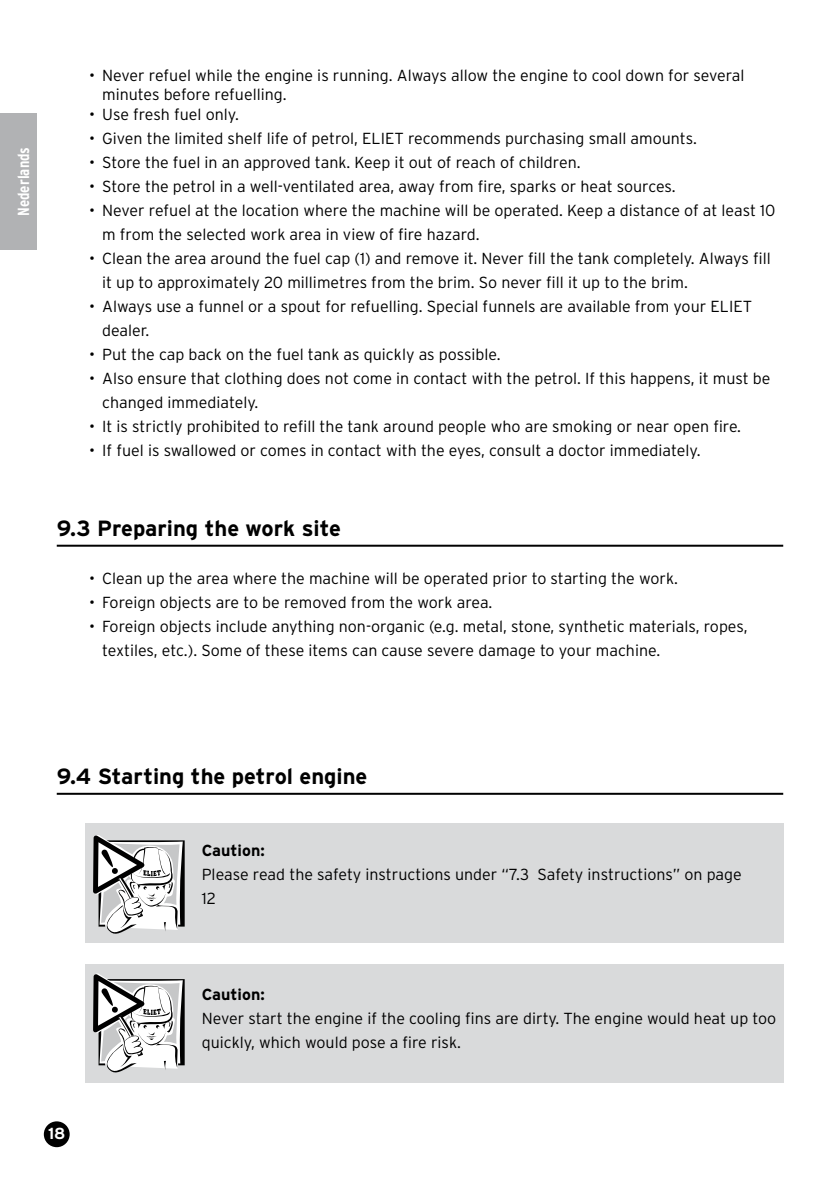
<style>
.page{position:relative;width:840px;height:1191px;background:#fff}
.page>*{position:absolute;margin:0;border:0;box-sizing:border-box;transform-origin:0 0}
.t1{font:700 22px "Interstate";color:#000}
.t2{font:300 16px/24px "Interstate";color:#000}
.t3{font:700 16px "Interstate";color:#000}
.t4{font:700 condensed 16px "Interstate";color:#fff}
.t5{font:700 16px "Interstate";color:#fff}
</style>
<div class="page">
<div style="left:85px;top:823px;width:697px;height:120px;background:#d9dadb"></div>
<svg style="left:93px;top:835px;width:91px;height:98px"></svg>
<div style="left:85px;top:964px;width:697px;height:118px;background:#d9dadb"></div>
<svg style="left:93px;top:973px;width:91px;height:99px"></svg>
<div style="left:45px;top:1122px;width:24px;height:24px;background:#000;border-radius:50%"></div>
<div style="left:44px;top:1121px;width:26px;height:26px;border:2px solid #000;border-radius:50%"></div>
<div style="left:0;top:113px;width:37px;height:136px;background:#b1b2b4"></div>
<hr style="left:57px;top:545px;width:725px;height:2px;background:#000">
<hr style="left:57px;top:793px;width:725px;height:2px;background:#000">
<p class="t4" style="left:14px;top:216px;width:70px;rotate:-90deg">Nederlands</p>
<p class="t2" style="left:102px;top:67px;width:643px;line-height:19.2px;text-indent:-13px">• Never refuel while the engine is running. Always allow the engine to cool down for several minutes before refuelling.</p>
<p class="t2" style="left:89px;top:103px;width:151px">• Use fresh fuel only.</p>
<p class="t2" style="left:89px;top:127px;width:608px">• Given the limited shelf life of petrol, ELIET recommends purchasing small amounts.</p>
<p class="t2" style="left:89px;top:151px;width:492px">• Store the fuel in an approved tank. Keep it out of reach of children.</p>
<p class="t2" style="left:89px;top:175px;width:587px">• Store the petrol in a well-ventilated area, away from fire, sparks or heat sources.</p>
<p class="t2" style="left:102px;top:199px;width:674px;text-indent:-13px">• Never refuel at the location where the machine will be operated. Keep a distance of at least 10 m from the selected work area in view of fire hazard.</p>
<p class="t2" style="left:102px;top:247px;width:669px;text-indent:-13px">• Clean the area around the fuel cap (1) and remove it. Never fill the tank completely. Always fill it up to approximately 20 millimetres from the brim. So never fill it up to the brim.</p>
<p class="t2" style="left:102px;top:295px;width:651px;text-indent:-13px">• Always use a funnel or a spout for refuelling. Special funnels are available from your ELIET dealer.</p>
<p class="t2" style="left:89px;top:343px;width:412px">• Put the cap back on the fuel tank as quickly as possible.</p>
<p class="t2" style="left:102px;top:367px;width:669px;text-indent:-13px">• Also ensure that clothing does not come in contact with the petrol. If this happens, it must be changed immediately.</p>
<p class="t2" style="left:89px;top:415px;width:653px">• It is strictly prohibited to refill the tank around people who are smoking or near open fire.</p>
<p class="t2" style="left:89px;top:439px;width:612px">• If fuel is swallowed or comes in contact with the eyes, consult a doctor immediately.</p>
<h1 class="t1" style="left:57px;top:519px;width:285px">9.3 Preparing the work site</h1>
<p class="t2" style="left:89px;top:567px;width:589px">• Clean up the area where the machine will be operated prior to starting the work.</p>
<p class="t2" style="left:89px;top:591px;width:404px">• Foreign objects are to be removed from the work area.</p>
<p class="t2" style="left:102px;top:615px;width:646px;text-indent:-13px">• Foreign objects include anything non-organic (e.g. metal, stone, synthetic materials, ropes, textiles, etc.). Some of these items can cause severe damage to your machine.</p>
<h1 class="t1" style="left:57px;top:767px;width:312px">9.4 Starting the petrol engine</h1>
<p class="t3" style="left:202px;top:843px;width:64px">Caution:</p>
<p class="t2" style="left:202px;top:863px;width:541px">Please read the safety instructions under “7.3 Safety instructions” on page<br>12</p>
<p class="t5" style="left:48px;top:1126px;width:19px">18</p>
<p class="t3" style="left:202px;top:987px;width:64px">Caution:</p>
<p class="t2" style="left:202px;top:1007px;width:575px">Never start the engine if the cooling fins are dirty. The engine would heat up too quickly, which would pose a fire risk.</p>
</div>
